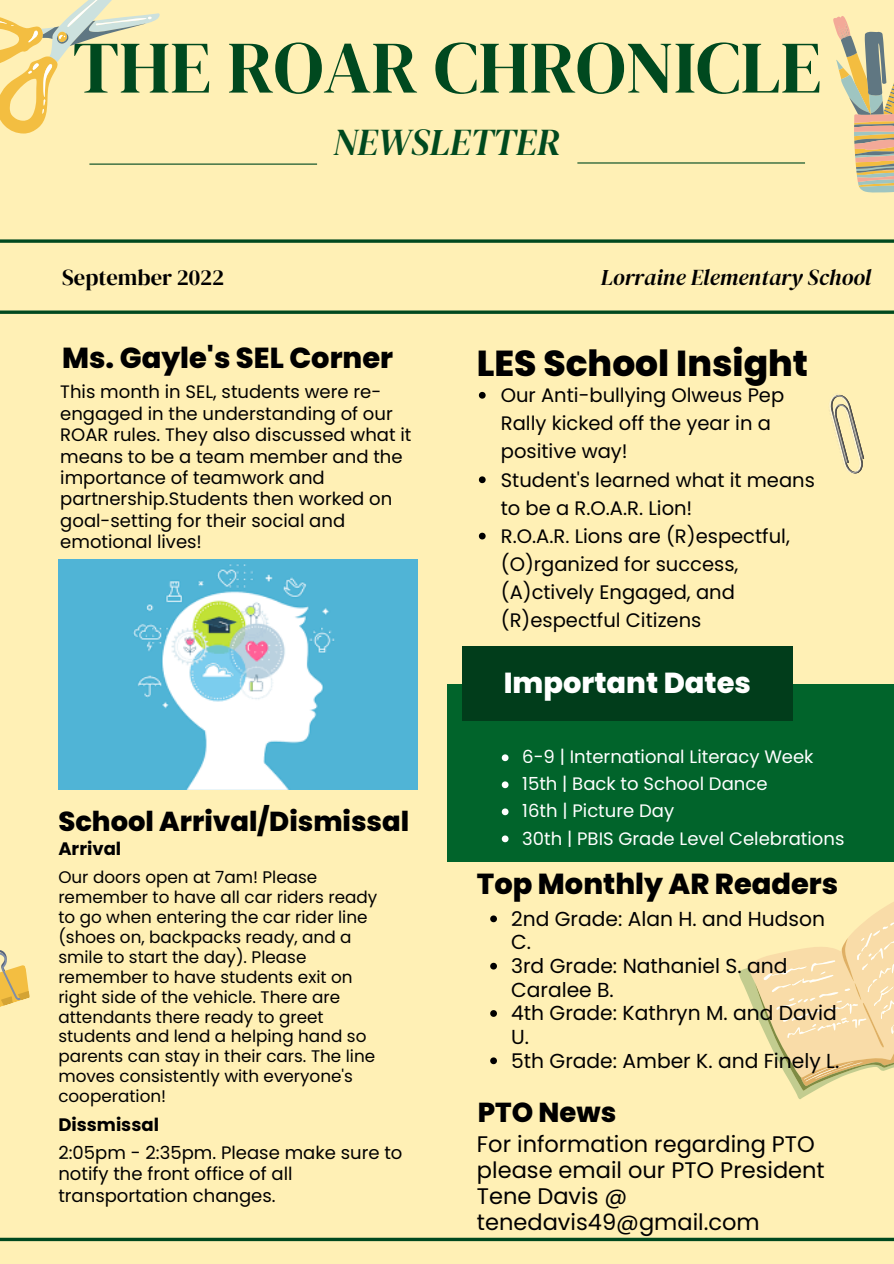
<style>
.page{position:relative;width:894px;height:1264px;background:#fff}
.page>*{position:absolute;margin:0;border:0;box-sizing:border-box;transform-origin:0 0}
.t1{font:73.95px "DM Serif Display";color:#00491f}
.t2{font:italic 37.5px "DM Serif Display";color:#00491f}
.t3{font:800 36px "Poppins";color:#000}
.t4{font:800 28.95px "Poppins";color:#000}
.t5{font:800 28.95px "Poppins";color:#fff}
.t6{font:800 27.3px "Poppins";color:#000}
.t7{font:22.5px/26px "Poppins";color:#000}
.t8{font:italic 22.5px "DM Serif Display";color:#000}
.t9{font:22.5px "DM Serif Display";color:#000}
.t10{font:20.25px/23.7px "Poppins";color:#000}
.t11{font:19.5px/28.2px "Poppins";color:#000}
.t12{font:18px/21.5px "Poppins";color:#000}
.t13{font:18px/27px "Poppins";color:#fff}
.t14{font:700 18px "Poppins";color:#000}
.t15{font:16.8px/20px "Poppins";color:#000}
</style>
<div class="page">
<div style="left:0;top:0;width:893px;height:1263px;background:#fff0b5"></div>
<hr style="left:89px;top:163px;width:228px;height:2px;background:#00491f">
<svg style="left:0;top:239px;width:893px;height:4px;background:#276236"></svg>
<svg style="left:0;top:310px;width:893px;height:4px;background:#276235"></svg>
<svg style="left:0;top:1237px;width:893px;height:4px;background:#30683b"></svg>
<hr style="left:577px;top:162px;width:227px;height:1px;background:#00491f">
<div style="left:447px;top:683px;width:446px;height:178px;background:#01642b"></div>
<div style="left:462px;top:646px;width:330px;height:75px;background:#013d1b"></div>
<svg style="left:739px;top:902px;width:154px;height:197px"></svg>
<svg style="left:0;top:0;width:160px;height:133px"></svg>
<img style="left:829px;top:394px;width:36px;height:80px">
<svg style="left:833px;top:16px;width:60px;height:176px"></svg>
<svg style="left:0;top:950px;width:30px;height:57px"></svg>
<img style="left:58px;top:559px;width:359px;height:230px">
<svg style="left:478px;top:392px;width:7px;height:6px"></svg>
<svg style="left:478px;top:476px;width:7px;height:7px"></svg>
<svg style="left:478px;top:532px;width:7px;height:7px"></svg>
<svg style="left:490px;top:915px;width:7px;height:7px"></svg>
<svg style="left:490px;top:962px;width:7px;height:7px"></svg>
<svg style="left:490px;top:1010px;width:7px;height:6px"></svg>
<svg style="left:490px;top:1057px;width:7px;height:7px"></svg>
<svg style="left:501px;top:754px;width:7px;height:7px"></svg>
<svg style="left:501px;top:781px;width:7px;height:7px"></svg>
<svg style="left:501px;top:808px;width:7px;height:7px"></svg>
<svg style="left:501px;top:835px;width:7px;height:7px"></svg>
<h1 class="t1" style="left:73px;top:16px;width:750px">THE ROAR CHRONICLE</h1>
<h2 class="t2" style="left:333px;top:116px;width:229px">NEWSLETTER</h2>
<h3 class="t9" style="left:62px;top:261px;width:163px">September 2022</h3>
<h3 class="t8" style="left:600px;top:261px;width:272px">Lorraine Elementary School</h3>
<h3 class="t4" style="left:62px;top:338px;width:332px">Ms. Gayle's SEL Corner</h3>
<p class="t12" style="left:60px;top:381px;width:352px">This month in SEL, students were re&shy;engaged in the understanding of our<br>ROAR rules. They also discussed what it means to be a team member and the importance of teamwork and partnership.Students then worked on goal-setting for their social and emotional lives!</p>
<h3 class="t6" style="left:58px;top:801px;width:352px">School Arrival/Dismissal</h3>
<p class="t14" style="left:58px;top:835px;width:64px">Arrival</p>
<p class="t15" style="left:58px;top:867px;width:320px">Our doors open at 7am! Please remember to have all car riders ready to go when entering the car rider line (shoes on, backpacks ready, and a smile to start the day). Please remember to have students exit on right side of the vehicle. There are attendants there ready to greet students and lend a helping hand so parents can stay in their cars. The line moves consistently with everyone's cooperation!</p>
<p class="t14" style="left:58px;top:1112px;width:102px">Dissmissal</p>
<p class="t12" style="left:58px;top:1141px;width:345px">2:05pm - 2:35pm. Please make sure to notify the front office of all transportation changes.</p>
<h3 class="t3" style="left:476px;top:338px;width:333px">LES School Insight</h3>
<p class="t11" style="left:500px;top:381px;width:315px">Our Anti-bullying Olweus Pep<br>Rally kicked off the year in a positive way!<br>Student's learned what it means to be a R.O.A.R. Lion!<br>R.O.A.R. Lions are (R)espectful, (O)rganized for success, (A)ctively Engaged, and (R)espectful Citizens</p>
<h3 class="t5" style="left:503px;top:662px;width:249px">Important Dates</h3>
<p class="t13" style="left:522px;top:743px;width:323px">6-9 | International Literacy Week<br>15th | Back to School Dance<br>16th | Picture Day<br>30th | PBIS Grade Level Celebrations</p>
<h3 class="t4" style="left:477px;top:863px;width:362px">Top Monthly AR Readers</h3>
<p class="t10" style="left:511px;top:906px;width:329px">2nd Grade: Alan H. and Hudson<br>C.<br>3rd Grade: Nathaniel S. and<br>Caralee B.<br>4th Grade: Kathryn M. and David<br>U.<br>5th Grade: Amber K. and Finely L.</p>
<h3 class="t6" style="left:478px;top:1093px;width:140px">PTO News</h3>
<h3 class="t7" style="left:477px;top:1131px;width:349px">For information regarding PTO please email our PTO President<br>Tene Davis @ tenedavis49@gmail.com</h3>
</div>
